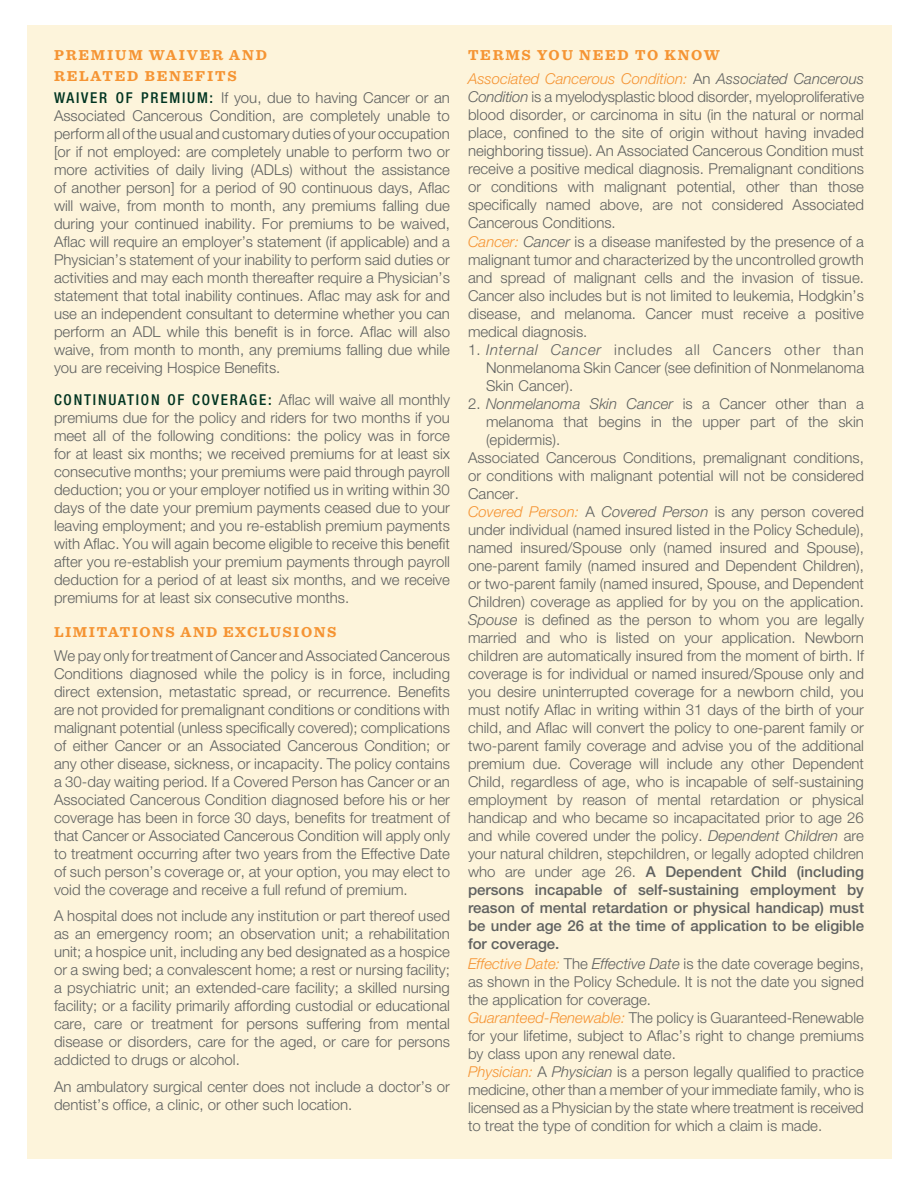
<style>
.page{position:relative;width:918px;height:1188px;background:#fff}
.page>*{position:absolute;margin:0;border:0;box-sizing:border-box;transform-origin:0 0}
.t1{font:300 15px/18px "Helvetica Neue CELT";color:#5f6160;text-align:justify}
.t2{font:500 15px "Helvetica Neue CELT";color:#5f6160}
.t3{font:700 15px/21px "Sentinel";letter-spacing:.12em;color:#f59433}
.t4{font:700 15px "Sentinel";letter-spacing:.1em;color:#f59433}
.s1{font-family:"Helvetica Neue LTCE";font-weight:500;font-stretch:condensed;color:#003421}
.s2{font-style:italic;color:#f59433}
.s3{font-style:italic}
.s4{font-weight:300}
</style>
<div class="page">
<div style="left:27px;top:26px;width:864px;height:1134px;background:#fdf4db"></div>
<p class="t3" style="left:54px;top:44px;width:214px">PREMIUM WAIVER AND<br>RELATED BENEFITS</p>
<p class="t1" style="left:54px;top:89px;width:398px"><span class="s1">WAIVER OF PREMIUM:</span> If you, due to having Cancer or an Associated Cancerous Condition, are completely unable to perform all of the usual and customary duties of your occupation [or if not employed: are completely unable to perform two or more activities of daily living (ADLs) without the assistance of another person] for a period of 90 continuous days, Aflac will waive, from month to month, any premiums falling due during your continued inability. For premiums to be waived, Aflac will require an employer’s statement (if applicable) and a Physician’s statement of your inability to perform said duties or activities and may each month thereafter require a Physician’s statement that total inability continues. Aflac may ask for and use an independent consultant to determine whether you can perform an ADL while this benefit is in force. Aflac will also waive, from month to month, any premiums falling due while you are receiving Hospice Benefits.</p>
<p class="t1" style="left:54px;top:390px;width:398px"><span class="s1">CONTINUATION OF COVERAGE:</span> Aflac will waive all monthly premiums due for the policy and riders for two months if you meet all of the following conditions: the policy was in force for at least six months; we received premiums for at least six consecutive months; your premiums were paid through payroll deduction; you or your employer notified us in writing within 30 days of the date your premium payments ceased due to your leaving employment; and you re-establish premium payments with Aflac. You will again become eligible to receive this benefit after you re-establish your premium payments through payroll deduction for a period of at least six months, and we receive premiums for at least six consecutive months.</p>
<p class="t4" style="left:54px;top:623px;width:284px">LIMITATIONS AND EXCLUSIONS</p>
<p class="t1" style="left:54px;top:647px;width:398px">We pay only for treatment of Cancer and Associated Cancerous Conditions diagnosed while the policy is in force, including direct extension, metastatic spread, or recurrence. Benefits are not provided for premalignant conditions or conditions with malignant potential (unless specifically covered); complications of either Cancer or an Associated Cancerous Condition; or any other disease, sickness, or incapacity. The policy contains a 30-day waiting period. If a Covered Person has Cancer or an Associated Cancerous Condition diagnosed before his or her coverage has been in force 30 days, benefits for treatment of that Cancer or Associated Cancerous Condition will apply only to treatment occurring after two years from the Effective Date of such person’s coverage or, at your option, you may elect to void the coverage and receive a full refund of premium.</p>
<p class="t1" style="left:54px;top:907px;width:398px">A hospital does not include any institution or part thereof used as an emergency room; an observation unit; a rehabilitation unit; a hospice unit, including any bed designated as a hospice or a swing bed; a convalescent home; a rest or nursing facility; a psychiatric unit; an extended-care facility; a skilled nursing facility; or a facility primarily affording custodial or educational care, care or treatment for persons suffering from mental disease or disorders, care for the aged, or care for persons addicted to drugs or alcohol.</p>
<p class="t1" style="left:54px;top:1077px;width:397px">An ambulatory surgical center does not include a doctor’s or dentist’s office, a clinic, or other such location.</p>
<p class="t3" style="left:468px;top:44px;width:250px">TERMS YOU NEED TO KNOW</p>
<p class="t1" style="left:468px;top:69px;width:398px"><span class="s2">Associated Cancerous Condition:</span> An <span class="s3">Associated Cancerous Condition</span> is a myelodysplastic blood disorder, myeloproliferative blood disorder, or carcinoma in situ (in the natural or normal place, confined to the site of origin without having invaded neighboring tissue). An Associated Cancerous Condition must receive a positive medical diagnosis. Premalignant conditions or conditions with malignant potential, other than those specifically named above, are not considered Associated Cancerous Conditions.</p>
<p class="t1" style="left:468px;top:233px;width:398px"><span class="s2">Cancer:</span> <span class="s3">Cancer</span> is a disease manifested by the presence of a malignant tumor and characterized by the uncontrolled growth and spread of malignant cells and the invasion of tissue.<br>Cancer also includes but is not limited to leukemia, Hodgkin’s disease, and melanoma. Cancer must receive a positive medical diagnosis.</p>
<p class="t1" style="left:486px;top:341px;width:380px;text-indent:-18px">1. <span class="s3">Internal Cancer</span> includes all Cancers other than Nonmelanoma Skin Cancer (see definition of Nonmelanoma Skin Cancer).</p>
<p class="t1" style="left:468px;top:395px;width:398px">2. <span class="s3">Nonmelanoma Skin Cancer</span> is a Cancer other than a</p>
<p class="t1" style="left:486px;top:413px;width:379px">melanoma that begins in the upper part of the skin</p>
<p class="t1" style="left:486px;top:431px;width:76px">(epidermis).</p>
<p class="t1" style="left:468px;top:449px;width:397px">Associated Cancerous Conditions, premalignant conditions,</p>
<p class="t1" style="left:468px;top:467px;width:397px">or conditions with malignant potential will not be considered</p>
<p class="t1" style="left:468px;top:485px;width:52px">Cancer.</p>
<p class="t1" style="left:468px;top:503px;width:397px"><span class="s2">Covered Person:</span> A <span class="s3">Covered Person</span> is any person covered</p>
<p class="t1" style="left:468px;top:521px;width:397px">under individual (named insured listed in the Policy Schedule),</p>
<p class="t1" style="left:468px;top:539px;width:398px">named insured/Spouse only (named insured and Spouse),</p>
<p class="t1" style="left:468px;top:557px;width:397px">one-parent family (named insured and Dependent Children),</p>
<p class="t1" style="left:468px;top:575px;width:398px">or two-parent family (named insured, Spouse, and Dependent</p>
<p class="t1" style="left:468px;top:593px;width:397px">Children) coverage as applied for by you on the application.</p>
<p class="t1" style="left:468px;top:611px;width:398px"><span class="s3">Spouse</span> is defined as the person to whom you are legally</p>
<p class="t1" style="left:468px;top:629px;width:398px">married and who is listed on your application. Newborn</p>
<p class="t1" style="left:468px;top:647px;width:398px">children are automatically insured from the moment of birth. If</p>
<p class="t1" style="left:468px;top:665px;width:397px">coverage is for individual or named insured/Spouse only and</p>
<p class="t1" style="left:468px;top:683px;width:397px">you desire uninterrupted coverage for a newborn child, you</p>
<p class="t1" style="left:468px;top:701px;width:397px">must notify Aflac in writing within 31 days of the birth of your</p>
<p class="t1" style="left:468px;top:719px;width:398px">child, and Aflac will convert the policy to one-parent family or</p>
<p class="t1" style="left:468px;top:737px;width:397px">two-parent family coverage and advise you of the additional</p>
<p class="t1" style="left:468px;top:755px;width:397px">premium due. Coverage will include any other Dependent</p>
<p class="t1" style="left:468px;top:773px;width:397px">Child, regardless of age, who is incapable of self-sustaining</p>
<p class="t1" style="left:468px;top:791px;width:397px">employment by reason of mental retardation or physical</p>
<p class="t1" style="left:468px;top:809px;width:397px">handicap and who became so incapacitated prior to age 26</p>
<p class="t1" style="left:468px;top:827px;width:397px">and while covered under the policy. <span class="s3">Dependent Children</span> are</p>
<p class="t1" style="left:468px;top:845px;width:398px">your natural children, stepchildren, or legally adopted children</p>
<p class="t2" style="left:468px;top:863px;width:397px"><span class="s4">who are under age 26.</span> A Dependent Child (including</p>
<p class="t2" style="left:468px;top:881px;width:398px">persons incapable of self-sustaining employment by</p>
<p class="t2" style="left:468px;top:899px;width:398px">reason of mental retardation or physical handicap) must</p>
<p class="t2" style="left:468px;top:917px;width:398px">be under age 26 at the time of application to be eligible</p>
<p class="t2" style="left:468px;top:935px;width:93px">for coverage.</p>
<p class="t1" style="left:468px;top:954px;width:398px;text-align:left"><span class="s2">Effective Date:</span> The <span class="s3">Effective Date</span> is the date coverage begins, as shown in the Policy Schedule. It is not the date you signed the application for coverage.<br><span class="s2">Guaranteed-Renewable:</span> The policy is Guaranteed-Renewable for your lifetime, subject to Aflac’s right to change premiums by class upon any renewal date.<br><span class="s2">Physician:</span> A <span class="s3">Physician</span> is a person legally qualified to practice medicine, other than a member of your immediate family, who is licensed as a Physician by the state where treatment is received to treat the type of condition for which a claim is made.</p>
</div>
